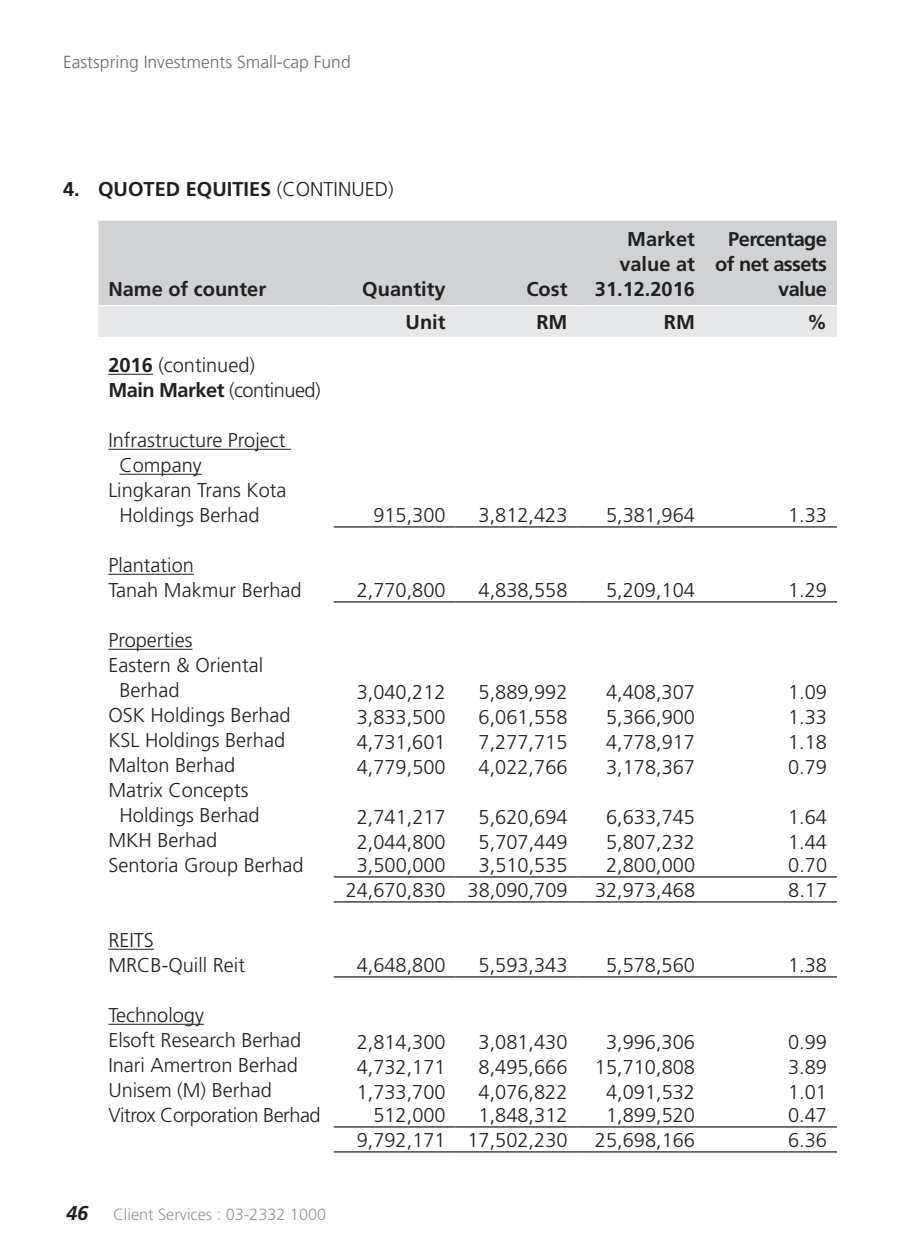
<style>
.page{position:relative;width:900px;height:1260px;background:#fff}
.page>*{position:absolute;margin:0;border:0;box-sizing:border-box;transform-origin:0 0}
.t1{font:300 20px/25px "Frutiger";color:#231f20}
.t2{font:700 20px/25px "Frutiger";color:#231f20;text-align:right}
.t3{font:700 20px/25px "Frutiger";letter-spacing:-.03em;color:#231f20;text-align:right}
.t4{font:300 20px "Frutiger";letter-spacing:-.025em;color:#231f20}
.t5{font:300 17.5px "Frutiger";color:#6c6d70}
.t6{font:300 16.25px "Frutiger";color:#939598}
.s1{font-weight:300}
.s2{font-weight:700}
.s3{font-weight:700;font-style:italic;font-size:20px;color:#231f20}
</style>
<div class="page">
<div style="left:98px;top:221px;width:739px;height:84px;background:#d1d2d4"></div>
<div style="left:98px;top:306px;width:739px;height:31px;background:#e6e7e9"></div>
<hr style="left:334px;top:601px;width:122px;height:2px;background:#231f20">
<hr style="left:456px;top:601px;width:122px;height:2px;background:#231f20">
<hr style="left:578px;top:601px;width:127px;height:2px;background:#231f20">
<hr style="left:705px;top:601px;width:132px;height:2px;background:#231f20">
<hr style="left:334px;top:901px;width:122px;height:2px;background:#231f20">
<hr style="left:456px;top:901px;width:122px;height:2px;background:#231f20">
<hr style="left:578px;top:901px;width:127px;height:2px;background:#231f20">
<hr style="left:705px;top:901px;width:132px;height:2px;background:#231f20">
<hr style="left:334px;top:976px;width:122px;height:2px;background:#231f20">
<hr style="left:456px;top:976px;width:122px;height:2px;background:#231f20">
<hr style="left:578px;top:976px;width:127px;height:2px;background:#231f20">
<hr style="left:705px;top:976px;width:132px;height:2px;background:#231f20">
<hr style="left:334px;top:1126px;width:122px;height:2px;background:#231f20">
<hr style="left:456px;top:1126px;width:122px;height:2px;background:#231f20">
<hr style="left:578px;top:1126px;width:127px;height:2px;background:#231f20">
<hr style="left:705px;top:1126px;width:132px;height:2px;background:#231f20">
<hr style="left:334px;top:526px;width:122px;height:2px;background:#231f20">
<hr style="left:456px;top:526px;width:122px;height:2px;background:#231f20">
<hr style="left:578px;top:526px;width:127px;height:2px;background:#231f20">
<hr style="left:705px;top:526px;width:132px;height:2px;background:#231f20">
<hr style="left:334px;top:876px;width:122px;height:2px;background:#231f20">
<hr style="left:456px;top:876px;width:122px;height:2px;background:#231f20">
<hr style="left:578px;top:876px;width:127px;height:2px;background:#231f20">
<hr style="left:705px;top:876px;width:132px;height:2px;background:#231f20">
<hr style="left:334px;top:1151px;width:122px;height:2px;background:#231f20">
<hr style="left:456px;top:1151px;width:122px;height:2px;background:#231f20">
<hr style="left:578px;top:1151px;width:127px;height:2px;background:#231f20">
<hr style="left:705px;top:1151px;width:132px;height:2px;background:#231f20">
<hr style="left:108px;top:374px;width:45px;height:1px;background:#231f20">
<hr style="left:108px;top:449px;width:183px;height:1px;background:#231f20">
<hr style="left:119px;top:474px;width:83px;height:1px;background:#231f20">
<hr style="left:108px;top:574px;width:86px;height:1px;background:#231f20">
<hr style="left:108px;top:649px;width:84px;height:1px;background:#231f20">
<hr style="left:108px;top:949px;width:46px;height:1px;background:#231f20">
<hr style="left:108px;top:1024px;width:96px;height:1px;background:#231f20">
<p class="t5" style="left:63px;top:52px;width:289px">Eastspring Investments Small-cap Fund</p>
<p class="t2" style="left:63px;top:176px;width:332px">4. QUOTED EQUITIES <span class="s1">(CONTINUED)</span></p>
<p class="t2" style="left:108px;top:276px;width:159px">Name of counter</p>
<p class="t2" style="left:362px;top:276px;width:85px">Quantity</p>
<p class="t2" style="left:526px;top:276px;width:43px">Cost</p>
<p class="t2" style="left:595px;top:226px;width:102px">Market value at<br>31.12.2016</p>
<p class="t3" style="left:715px;top:226px;width:113px">Percentage of net assets value</p>
<p class="t2" style="left:406px;top:309px;width:41px">Unit</p>
<p class="t2" style="left:536px;top:309px;width:33px">RM</p>
<p class="t2" style="left:664px;top:309px;width:33px">RM</p>
<p class="t2" style="left:807px;top:309px;width:21px">%</p>
<p class="t1" style="left:108px;top:353px;width:214px"><span class="s2">2016</span> (continued)<br><span class="s2">Main Market</span> (continued)</p>
<p class="t1" style="left:108px;top:428px;width:179px">Infrastructure Project</p>
<p class="t1" style="left:119px;top:453px;width:84px">Company</p>
<p class="t1" style="left:108px;top:478px;width:180px">Lingkaran Trans Kota</p>
<p class="t1" style="left:119px;top:503px;width:142px">Holdings Berhad</p>
<p class="t1" style="left:373px;top:503px;width:74px">915,300</p>
<p class="t1" style="left:479px;top:503px;width:90px">3,812,423</p>
<p class="t1" style="left:606px;top:503px;width:90px">5,381,964</p>
<p class="t1" style="left:788px;top:503px;width:40px">1.33</p>
<p class="t1" style="left:108px;top:553px;width:195px">Plantation<br>Tanah Makmur Berhad</p>
<p class="t1" style="left:357px;top:578px;width:90px">2,770,800</p>
<p class="t1" style="left:479px;top:578px;width:90px">4,838,558</p>
<p class="t1" style="left:606px;top:578px;width:90px">5,209,104</p>
<p class="t1" style="left:788px;top:578px;width:40px">1.29</p>
<p class="t1" style="left:108px;top:628px;width:86px">Properties</p>
<p class="t1" style="left:108px;top:653px;width:156px">Eastern &amp; Oriental</p>
<p class="t1" style="left:119px;top:678px;width:62px">Berhad</p>
<p class="t1" style="left:357px;top:680px;width:90px">3,040,212</p>
<p class="t1" style="left:479px;top:680px;width:90px">5,889,992</p>
<p class="t1" style="left:606px;top:680px;width:90px">4,408,307</p>
<p class="t1" style="left:788px;top:680px;width:40px">1.09</p>
<p class="t1" style="left:108px;top:703px;width:184px">OSK Holdings Berhad</p>
<p class="t1" style="left:357px;top:705px;width:90px">3,833,500</p>
<p class="t1" style="left:479px;top:705px;width:90px">6,061,558</p>
<p class="t1" style="left:606px;top:705px;width:90px">5,366,900</p>
<p class="t1" style="left:788px;top:705px;width:40px">1.33</p>
<p class="t1" style="left:108px;top:728px;width:178px">KSL Holdings Berhad</p>
<p class="t1" style="left:357px;top:730px;width:90px">4,731,601</p>
<p class="t1" style="left:479px;top:730px;width:90px">7,277,715</p>
<p class="t1" style="left:606px;top:730px;width:90px">4,778,917</p>
<p class="t1" style="left:788px;top:730px;width:40px">1.18</p>
<p class="t1" style="left:108px;top:753px;width:128px">Malton Berhad</p>
<p class="t1" style="left:357px;top:755px;width:90px">4,779,500</p>
<p class="t1" style="left:479px;top:755px;width:90px">4,022,766</p>
<p class="t1" style="left:606px;top:755px;width:90px">3,178,367</p>
<p class="t1" style="left:788px;top:755px;width:40px">0.79</p>
<p class="t1" style="left:108px;top:778px;width:153px;text-align:center">Matrix Concepts<br>Holdings Berhad</p>
<p class="t1" style="left:357px;top:805px;width:90px">2,741,217</p>
<p class="t1" style="left:479px;top:805px;width:90px">5,620,694</p>
<p class="t1" style="left:606px;top:805px;width:90px">6,633,745</p>
<p class="t1" style="left:788px;top:805px;width:40px">1.64</p>
<p class="t1" style="left:108px;top:828px;width:110px">MKH Berhad</p>
<p class="t1" style="left:357px;top:830px;width:90px">2,044,800</p>
<p class="t1" style="left:479px;top:830px;width:90px">5,707,449</p>
<p class="t1" style="left:606px;top:830px;width:90px">5,807,232</p>
<p class="t1" style="left:788px;top:830px;width:40px">1.44</p>
<p class="t1" style="left:108px;top:853px;width:197px">Sentoria Group Berhad</p>
<p class="t1" style="left:357px;top:853px;width:90px">3,500,000</p>
<p class="t1" style="left:479px;top:853px;width:90px">3,510,535</p>
<p class="t1" style="left:606px;top:853px;width:90px">2,800,000</p>
<p class="t1" style="left:788px;top:853px;width:40px">0.70</p>
<p class="t1" style="left:346px;top:878px;width:223px">24,670,830 38,090,709</p>
<p class="t1" style="left:595px;top:878px;width:102px">32,973,468</p>
<p class="t1" style="left:788px;top:878px;width:40px">8.17</p>
<p class="t1" style="left:108px;top:928px;width:138px">REITS<br>MRCB-Quill Reit</p>
<p class="t1" style="left:357px;top:953px;width:90px">4,648,800</p>
<p class="t1" style="left:479px;top:953px;width:90px">5,593,343</p>
<p class="t1" style="left:606px;top:953px;width:90px">5,578,560</p>
<p class="t1" style="left:788px;top:953px;width:40px">1.38</p>
<p class="t1" style="left:108px;top:1003px;width:195px">Technology<br>Elsoft Research Berhad</p>
<p class="t1" style="left:357px;top:1030px;width:90px">2,814,300</p>
<p class="t1" style="left:479px;top:1030px;width:90px">3,081,430</p>
<p class="t1" style="left:606px;top:1030px;width:90px">3,996,306</p>
<p class="t1" style="left:788px;top:1030px;width:40px">0.99</p>
<p class="t1" style="left:108px;top:1053px;width:191px">Inari Amertron Berhad</p>
<p class="t1" style="left:357px;top:1055px;width:90px">4,732,171</p>
<p class="t1" style="left:479px;top:1055px;width:90px">8,495,666</p>
<p class="t1" style="left:595px;top:1055px;width:102px">15,710,808</p>
<p class="t1" style="left:788px;top:1055px;width:40px">3.89</p>
<p class="t1" style="left:108px;top:1078px;width:165px">Unisem (M) Berhad</p>
<p class="t1" style="left:357px;top:1080px;width:90px">1,733,700</p>
<p class="t1" style="left:479px;top:1080px;width:90px">4,076,822</p>
<p class="t1" style="left:606px;top:1080px;width:90px">4,091,532</p>
<p class="t1" style="left:788px;top:1080px;width:40px">1.01</p>
<p class="t4" style="left:108px;top:1104px;width:214px">Vitrox Corporation Berhad</p>
<p class="t1" style="left:373px;top:1103px;width:74px">512,000</p>
<p class="t1" style="left:479px;top:1103px;width:90px">1,848,312</p>
<p class="t1" style="left:606px;top:1103px;width:90px">1,899,520</p>
<p class="t1" style="left:788px;top:1103px;width:40px">0.47</p>
<p class="t1" style="left:357px;top:1128px;width:212px">9,792,171 17,502,230</p>
<p class="t1" style="left:595px;top:1128px;width:102px">25,698,166</p>
<p class="t1" style="left:788px;top:1128px;width:40px">6.36</p>
<p class="t6" style="left:66px;top:1205px;width:262px"><span class="s3">46</span> Client Services : 03-2332 1000</p>
</div>
